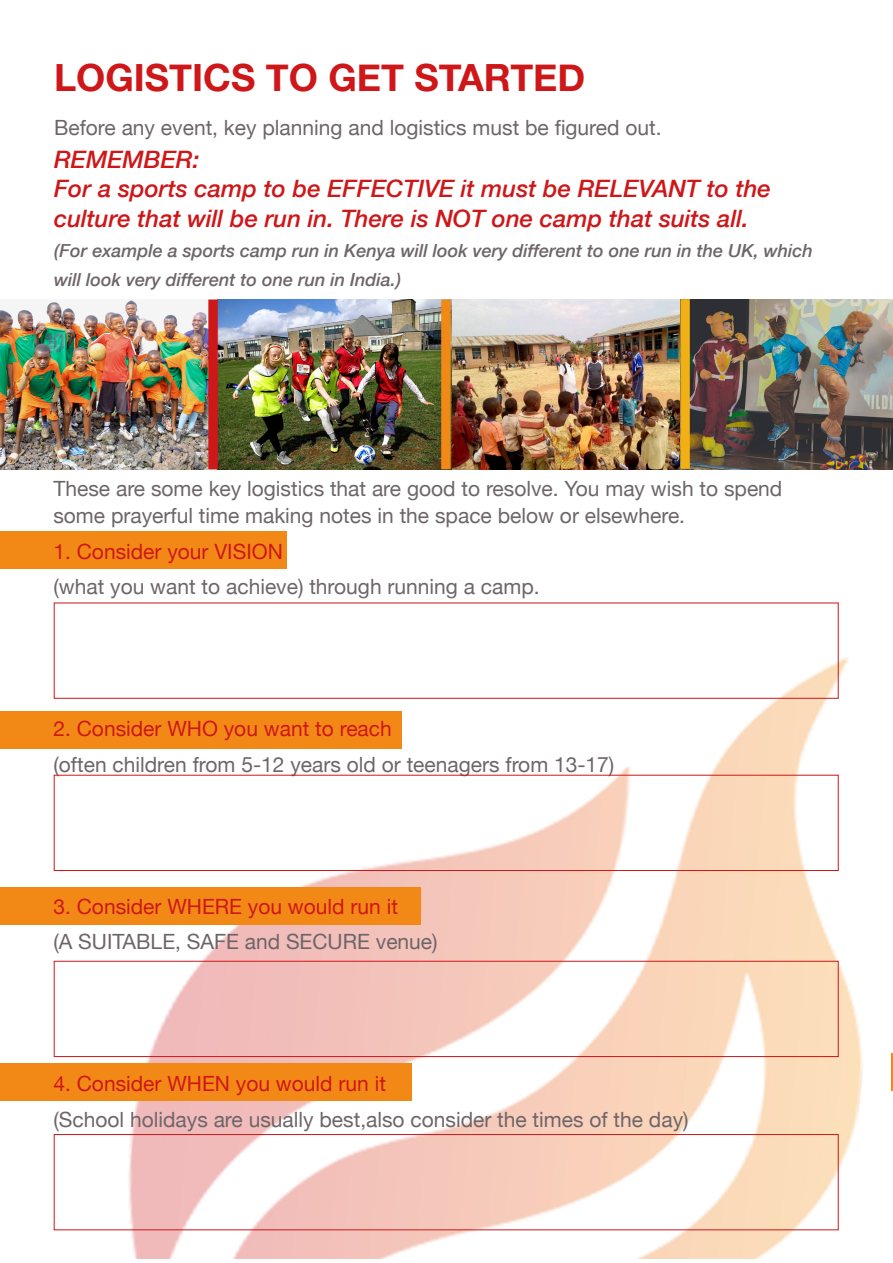
<style>
.page{position:relative;width:893px;height:1263px;background:#fff}
.page>*{position:absolute;margin:0;border:0;box-sizing:border-box;transform-origin:0 0}
.section_title{font:700 37.5px "Helvetica Neue";color:#ce1719}
.highlight_text{font:italic 500 24px/30px "Helvetica Neue";color:#ce1719}
.Normal_text{font:21px/27px "Helvetica Neue";color:#6e6569}
.Normal_text-2{font:21px "Helvetica Neue";color:#ce1719}
.highlight_text-2{font:italic 500 18px/28.8px "Helvetica Neue";color:#6e6569}
</style>
<div class="page">
<img style="left:0;top:299px;width:863px;height:959px">
<div style="left:0;top:531px;width:286px;height:38px;background:#f28917"></div>
<div style="left:0;top:711px;width:402px;height:37px;background:#f28917"></div>
<div style="left:0;top:887px;width:421px;height:38px;background:#f28917"></div>
<div style="left:0;top:1063px;width:411px;height:38px;background:#f28917"></div>
<hr style="left:892px;top:1053px;width:1px;height:38px;background:#f28917">
<div style="left:54px;top:775px;width:784px;height:96px;border:1px solid #ce1719"></div>
<div style="left:54px;top:961px;width:784px;height:96px;border:1px solid #ce1719"></div>
<div style="left:54px;top:1134px;width:784px;height:96px;border:1px solid #ce1719"></div>
<img style="left:0;top:300px;width:444px;height:170px">
<img style="left:444px;top:299px;width:449px;height:171px">
<div style="left:208px;top:300px;width:10px;height:169px;background:#ce1719;border:2px solid #ce1719"></div>
<div style="left:441px;top:300px;width:10px;height:169px;background:#f28917;border:2px solid #f28917"></div>
<div style="left:680px;top:299px;width:10px;height:170px;background:#f2b017;border:2px solid #f2b017"></div>
<p class="section_title" style="left:54px;top:48px;width:533px">LOGISTICS TO GET STARTED</p>
<p class="Normal_text" style="left:54px;top:115px;width:609px">Before any event, key planning and logistics must be figured out.</p>
<p class="highlight_text" style="left:54px;top:143px;width:147px">REMEMBER:</p>
<p class="highlight_text" style="left:54px;top:172px;width:718px">For a sports camp to be EFFECTIVE it must be RELEVANT to the culture that will be run in. There is NOT one camp that suits all.</p>
<p class="highlight_text-2" style="left:54px;top:235px;width:760px">(For example a sports camp run in Kenya will look very different to one run in the UK, which will look very different to one run in India.)</p>
<p class="Normal_text" style="left:53px;top:476px;width:730px">These are some key logistics that are good to resolve. You may wish to spend some prayerful time making notes in the space below or elsewhere.</p>
<p class="Normal_text-2" style="left:53px;top:536px;width:231px">1. Consider your VISION</p>
<p class="Normal_text" style="left:53px;top:574px;width:488px">(what you want to achieve) through running a camp.</p>
<p class="Normal_text-2" style="left:53px;top:714px;width:340px">2. Consider WHO you want to reach</p>
<p class="Normal_text" style="left:53px;top:752px;width:562px">(often children from 5-12 years old or teenagers from 13-17)</p>
<p class="Normal_text-2" style="left:53px;top:891px;width:346px">3. Consider WHERE you would run it</p>
<p class="Normal_text" style="left:53px;top:930px;width:386px">(A SUITABLE, SAFE and SECURE venue)</p>
<p class="Normal_text-2" style="left:53px;top:1069px;width:334px">4. Consider WHEN you would run it</p>
<p class="Normal_text" style="left:53px;top:1107px;width:637px">(School holidays are usually best,also consider the times of the day)</p>
</div>
